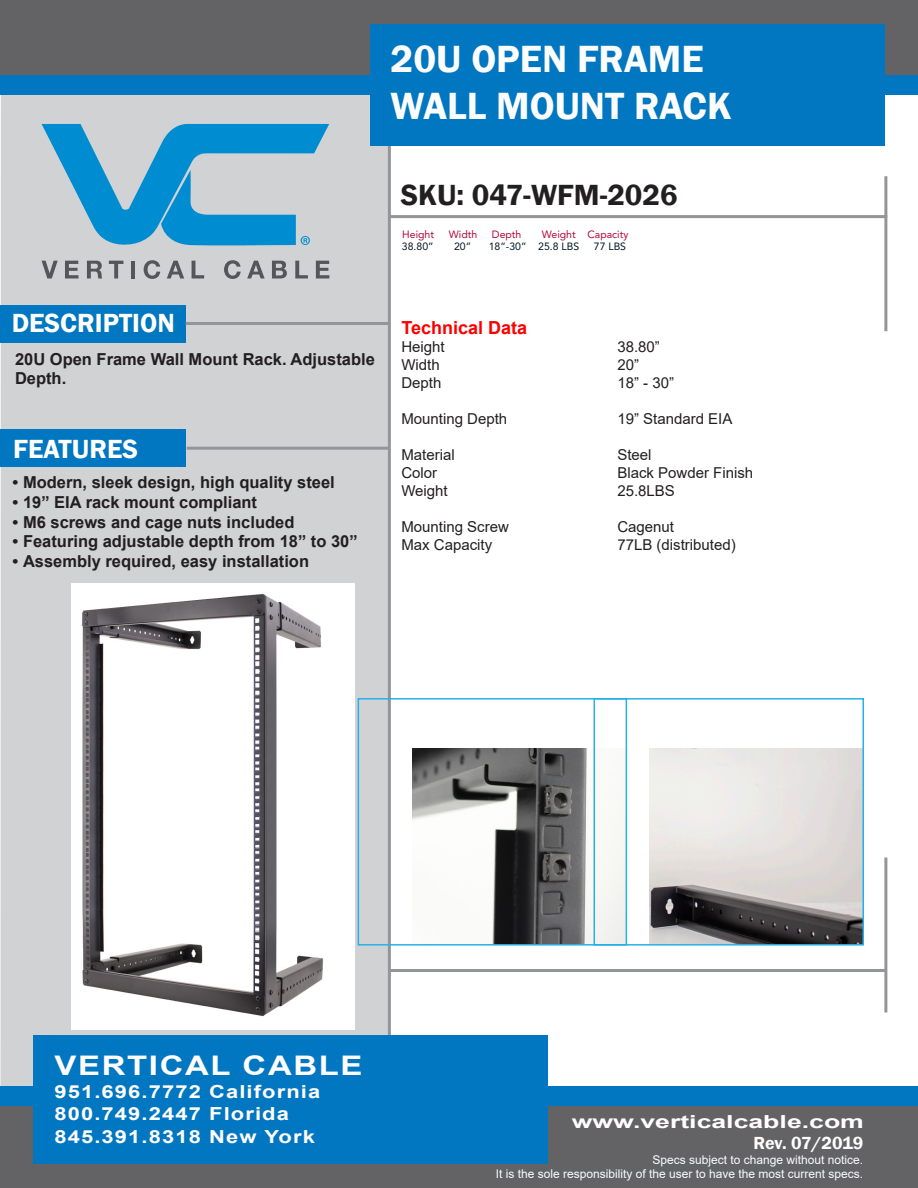
<style>
.page{position:relative;width:918px;height:1188px;background:#fff}
.page>*{position:absolute;margin:0;border:0;box-sizing:border-box;transform-origin:0 0}
.t1{font:600 39px "Franklin Gothic";color:#fcfcfc}
.t2{font:600 30px "Franklin Gothic";color:#231f20}
.t3{font:600 27px "Franklin Gothic";color:#fff}
.t4{font:700 27px "Arial";letter-spacing:.05em;color:#fffdff;scale:1.22 1}
.t5{font:700 18px/22.5px "Arial";letter-spacing:.05em;color:#fffdff;scale:1.22 1}
.t6{font:700 18px "Arial";color:#fffdff;scale:1.48 1}
.t7{font:700 18px "Arial";color:#fc0000}
.t8{font:600 18px "Franklin Gothic";letter-spacing:-.01em;color:#fffefd}
.t9{font:700 16.5px/19.8px "Arial";color:#231f20}
.t10{font:15px "Arial";color:#231f20}
.t11{font:12px/14.4px "Arial";color:#f9fcff;text-align:right}
.t12{font:10.5px "Avenir";color:#b30437}
.t13{font:10.5px "Avenir";color:#011521}
</style>
<div class="page">
<div style="left:0;top:94px;width:388px;height:1094px;background:#d1d2d4"></div>
<hr style="left:388px;top:144px;width:3px;height:1037px;background:#939598">
<div style="left:0;top:0;width:918px;height:75px;background:#636366"></div>
<div style="left:0;top:75px;width:918px;height:19px;background:#0077c0"></div>
<div style="left:0;top:429px;width:185px;height:37px;background:#0077c0"></div>
<div style="left:0;top:305px;width:185px;height:37px;background:#0077c0"></div>
<div style="left:370px;top:24px;width:514px;height:122px;background:#0077c0"></div>
<hr style="left:390px;top:215px;width:497px;height:3px;background:#939598">
<hr style="left:884px;top:176px;width:3px;height:155px;background:#939598">
<div style="left:1px;top:1098px;width:917px;height:90px;background:#636366"></div>
<div style="left:34px;top:1036px;width:514px;height:128px;background:#0077c0"></div>
<div style="left:0;top:1086px;width:918px;height:20px;background:#0077c0"></div>
<hr style="left:186px;top:322px;width:202px;height:3px;background:#939598">
<hr style="left:187px;top:447px;width:203px;height:3px;background:#939598">
<svg style="left:42px;top:261px;width:16px;height:17px"></svg>
<svg style="left:65px;top:261px;width:14px;height:17px"></svg>
<svg style="left:87px;top:261px;width:15px;height:17px"></svg>
<svg style="left:109px;top:261px;width:14px;height:17px"></svg>
<hr style="left:131px;top:261px;width:4px;height:17px;background:#545759">
<svg style="left:144px;top:260px;width:16px;height:19px"></svg>
<svg style="left:167px;top:261px;width:17px;height:17px"></svg>
<svg style="left:192px;top:261px;width:12px;height:17px"></svg>
<svg style="left:224px;top:260px;width:17px;height:19px"></svg>
<svg style="left:247px;top:261px;width:18px;height:17px"></svg>
<svg style="left:272px;top:261px;width:15px;height:17px"></svg>
<svg style="left:295px;top:261px;width:13px;height:17px"></svg>
<svg style="left:316px;top:261px;width:13px;height:17px"></svg>
<svg style="left:42px;top:124px;width:287px;height:121px;background:#6cb0d2"></svg>
<hr style="left:388px;top:969px;width:498px;height:3px;background:#939598">
<hr style="left:884px;top:858px;width:3px;height:154px;background:#939598">
<img style="left:413px;top:749px;width:211px;height:194px">
<div style="left:358px;top:698px;width:269px;height:248px;border:2px solid #26b1e6"></div>
<img style="left:649px;top:749px;width:212px;height:194px">
<div style="left:594px;top:698px;width:270px;height:248px;border:2px solid #26b1e6"></div>
<img style="left:72px;top:584px;width:282px;height:446px">
<p class="t1" style="left:391px;top:35px;width:315px">20U OPEN FRAME</p>
<p class="t1" style="left:391px;top:82px;width:342px">WALL MOUNT RACK</p>
<h3 class="t3" style="left:12px;top:307px;width:165px">DESCRIPTION</h3>
<p class="t9" style="left:15px;top:349px;width:362px">20U Open Frame Wall Mount Rack. Adjustable<br>Depth.</p>
<h3 class="t3" style="left:13px;top:432px;width:126px">FEATURES</h3>
<p class="t9" style="left:13px;top:473px;width:324px">• Modern, sleek design, high quality steel</p>
<p class="t9" style="left:13px;top:492px;width:246px">• 19” EIA rack mount compliant</p>
<p class="t9" style="left:13px;top:512px;width:283px">• M6 screws and cage nuts included</p>
<p class="t9" style="left:13px;top:532px;width:347px">• Featuring adjustable depth from 18” to 30”</p>
<p class="t9" style="left:13px;top:552px;width:298px">• Assembly required, easy installation</p>
<p class="t2" style="left:401px;top:176px;width:278px">SKU: 047-WFM-2026</p>
<p class="t12" style="left:402px;top:228px;width:33px">Height</p>
<p class="t12" style="left:449px;top:228px;width:30px">Width</p>
<p class="t12" style="left:492px;top:228px;width:31px">Depth</p>
<p class="t12" style="left:542px;top:228px;width:88px">Weight Capacity</p>
<p class="t13" style="left:402px;top:241px;width:33px">38.80”</p>
<p class="t13" style="left:454px;top:241px;width:19px">20”</p>
<p class="t13" style="left:489px;top:241px;width:92px">18”-30” 25.8 LBS</p>
<p class="t13" style="left:594px;top:241px;width:34px">77 LBS</p>
<p class="t7" style="left:401px;top:315px;width:127px">Technical Data</p>
<p class="t10" style="left:401px;top:337px;width:45px">Height</p>
<p class="t10" style="left:617px;top:337px;width:44px">38.80”</p>
<p class="t10" style="left:401px;top:355px;width:40px">Width</p>
<p class="t10" style="left:617px;top:355px;width:23px">20”</p>
<p class="t10" style="left:401px;top:373px;width:42px">Depth</p>
<p class="t10" style="left:617px;top:373px;width:58px">18” - 30”</p>
<p class="t10" style="left:401px;top:409px;width:107px">Mounting Depth</p>
<p class="t10" style="left:617px;top:409px;width:117px">19” Standard EIA</p>
<p class="t10" style="left:401px;top:445px;width:55px">Material</p>
<p class="t10" style="left:617px;top:445px;width:36px">Steel</p>
<p class="t10" style="left:401px;top:463px;width:37px">Color</p>
<p class="t10" style="left:617px;top:463px;width:137px">Black Powder Finish</p>
<p class="t10" style="left:401px;top:481px;width:48px">Weight</p>
<p class="t10" style="left:617px;top:481px;width:59px">25.8LBS</p>
<p class="t10" style="left:401px;top:517px;width:109px">Mounting Screw</p>
<p class="t10" style="left:617px;top:517px;width:58px">Cagenut</p>
<p class="t10" style="left:401px;top:535px;width:92px">Max Capacity</p>
<p class="t10" style="left:617px;top:535px;width:120px">77LB (distributed)</p>
<h3 class="t4" style="left:55px;top:1047px;width:254px">VERTICAL CABLE</h3>
<p class="t5" style="left:55px;top:1080px;width:219px">951.696.7772 California<br>800.749.2447 Florida<br>845.391.8318 New York</p>
<p class="t6" style="left:572px;top:1109px;width:199px">www.verticalcable.com</p>
<p class="t11" style="left:496px;top:1153px;width:369px">Specs subject to change without notice.<br>It is the sole responsibility of the user to have the most current specs.</p>
<p class="t8" style="left:754px;top:1131px;width:111px">Rev. 07/2019</p>
</div>
